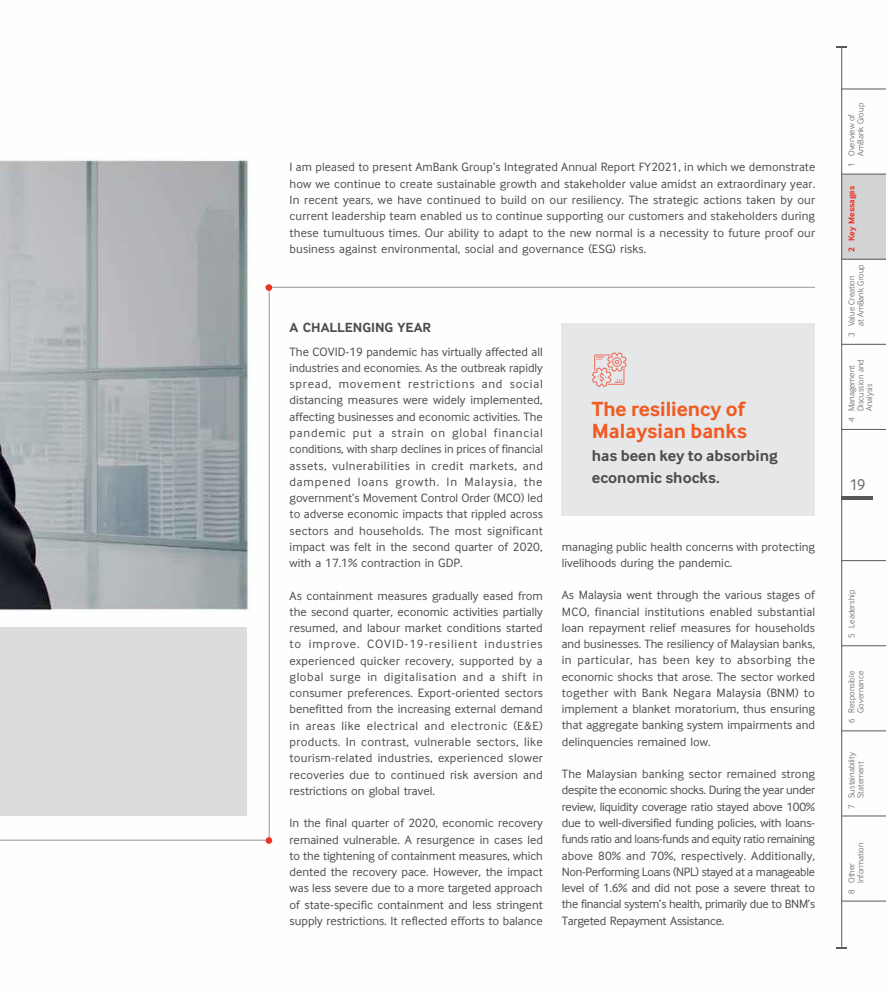
<style>
.page{position:relative;width:886px;height:993px;background:#fff}
.page>*{position:absolute;margin:0;border:0;box-sizing:border-box;transform-origin:0 0}
.t1{font:700 21.25px/22.5px "Inter Face";color:#f15a22}
.t2{font:700 16.25px/22.5px "Inter Face";color:#4d4d4f}
.t3{font:16.25px "Inter Face";color:#6d6e71}
.t4{font:700 13.75px "Inter Face";color:#4d4d4f}
.t5{font:12.5px/16.2px "Inter Face";color:#4d4d4f;text-align:justify}
.t6{font:300 8.75px/8.8px "Inter Face";letter-spacing:.005em;color:#4d4d4f}
.t7{font:700 8.75px "Inter Face";letter-spacing:.005em;color:#ee3124}
</style>
<div class="page">
<img style="left:0;top:47px;width:886px;height:902px">
<div style="left:0;top:627px;width:247px;height:188px;background:#dbdcdd"></div>
<div style="left:562px;top:322px;width:253px;height:193px;background:#e6e7e8"></div>
<svg style="left:592px;top:352px;width:35px;height:35px"></svg>
<hr style="left:0;top:839px;width:269px;height:1px;background:#939598">
<hr style="left:266px;top:287px;width:549px;height:1px;background:#939598">
<hr style="left:269px;top:287px;width:1px;height:553px;background:#939598">
<div style="left:266px;top:284px;width:6px;height:7px;background:#ee3124;border-radius:50%"></div>
<svg style="left:266px;top:836px;width:6px;height:7px"></svg>
<div style="left:842px;top:174px;width:44px;height:85px;background:#d1d3d4"></div>
<hr style="left:841px;top:496px;width:32px;height:4px;background:#58595b">
<hr style="left:842px;top:429px;width:44px;height:1px;background:#58595b">
<hr style="left:842px;top:900px;width:44px;height:1px;background:#58595b">
<hr style="left:842px;top:344px;width:44px;height:1px;background:#58595b">
<hr style="left:842px;top:815px;width:44px;height:1px;background:#58595b">
<hr style="left:842px;top:259px;width:44px;height:1px;background:#58595b">
<hr style="left:842px;top:730px;width:44px;height:1px;background:#58595b">
<hr style="left:842px;top:174px;width:44px;height:1px;background:#58595b">
<hr style="left:842px;top:645px;width:44px;height:1px;background:#58595b">
<hr style="left:842px;top:89px;width:44px;height:1px;background:#58595b">
<hr style="left:842px;top:560px;width:44px;height:1px;background:#58595b">
<hr style="left:841px;top:46px;width:1px;height:900px;background:#58595b">
<p class="t5" style="left:290px;top:159px;width:527px">I am pleased to present AmBank Group’s Integrated Annual Report FY2021, in which we demonstrate how we continue to create sustainable growth and stakeholder value amidst an extraordinary year.<br>In recent years, we have continued to build on our resiliency. The strategic actions taken by our current leadership team enabled us to continue supporting our customers and stakeholders during these tumultuous times. Our ability to adapt to the new normal is a necessity to future proof our business against environmental, social and governance (ESG) risks.</p>
<p class="t4" style="left:290px;top:318px;width:143px">A CHALLENGING YEAR</p>
<p class="t5" style="left:290px;top:343px;width:255px">The COVID-19 pandemic has virtually affected all industries and economies. As the outbreak rapidly spread, movement restrictions and social distancing measures were widely implemented, affecting businesses and economic activities. The pandemic put a strain on global financial conditions, with sharp declines in prices of financial assets, vulnerabilities in credit markets, and dampened loans growth. In Malaysia, the government’s Movement Control Order (MCO) led to adverse economic impacts that rippled across sectors and households. The most significant impact was felt in the second quarter of 2020, with a 17.1% contraction in GDP.</p>
<p class="t5" style="left:290px;top:586px;width:255px">As containment measures gradually eased from the second quarter, economic activities partially resumed, and labour market conditions started to improve. COVID-19-resilient industries experienced quicker recovery, supported by a global surge in digitalisation and a shift in consumer preferences. Export-oriented sectors benefitted from the increasing external demand in areas like electrical and electronic (E&amp;E) products. In contrast, vulnerable sectors, like tourism-related industries, experienced slower recoveries due to continued risk aversion and restrictions on global travel.</p>
<p class="t5" style="left:290px;top:814px;width:255px">In the final quarter of 2020, economic recovery remained vulnerable. A resurgence in cases led to the tightening of containment measures, which dented the recovery pace. However, the impact was less severe due to a more targeted approach of state-specific containment and less stringent supply restrictions. It reflected efforts to balance</p>
<h1 class="t1" style="left:592px;top:396px;width:157px">The resiliency of<br>Malaysian banks</h1>
<h2 class="t2" style="left:592px;top:443px;width:187px">has been key to absorbing economic shocks.</h2>
<p class="t5" style="left:562px;top:537px;width:254px">managing public health concerns with protecting livelihoods during the pandemic.</p>
<p class="t5" style="left:562px;top:586px;width:255px">As Malaysia went through the various stages of MCO, financial institutions enabled substantial loan repayment relief measures for households and businesses. The resiliency of Malaysian banks, in particular, has been key to absorbing the economic shocks that arose. The sector worked together with Bank Negara Malaysia (BNM) to implement a blanket moratorium, thus ensuring that aggregate banking system impairments and delinquencies remained low.</p>
<p class="t5" style="left:562px;top:765px;width:255px">The Malaysian banking sector remained strong despite the economic shocks. During the year under review, liquidity coverage ratio stayed above 100% due to well-diversified funding policies, with loans&shy;funds ratio and loans-funds and equity ratio remaining above 80% and 70%, respectively. Additionally, Non-Performing Loans (NPL) stayed at a manageable level of 1.6% and did not pose a severe threat to the financial system’s health, primarily due to BNM’s Targeted Repayment Assistance.</p>
<p class="t6" style="left:847px;top:156px;width:55px;text-indent:-11px;rotate:-90deg">1 Overview of<br>AmBank Group</p>
<p class="t7" style="left:846px;top:252px;width:67px;rotate:-90deg">2 Key Messages</p>
<p class="t6" style="left:847px;top:326px;width:64px;text-indent:-11px;rotate:-90deg">3 Value Creation<br>at AmBank Group</p>
<p class="t6" style="left:847px;top:411px;width:54px;text-indent:-11px;rotate:-90deg">4 Management<br>Discussion and<br>Analysis</p>
<h2 class="t3" style="left:849px;top:474px;width:17px">19</h2>
<p class="t6" style="left:847px;top:638px;width:50px;rotate:-90deg">5 Leadership</p>
<p class="t6" style="left:847px;top:723px;width:54px;text-align:right;rotate:-90deg">6 Responsible<br>Governance</p>
<p class="t6" style="left:847px;top:808px;width:58px;text-align:center;rotate:-90deg">7 Sustainability<br>Statement</p>
<p class="t6" style="left:847px;top:882px;width:42px;text-indent:-11px;rotate:-90deg">8 Other<br>Information</p>
</div>
